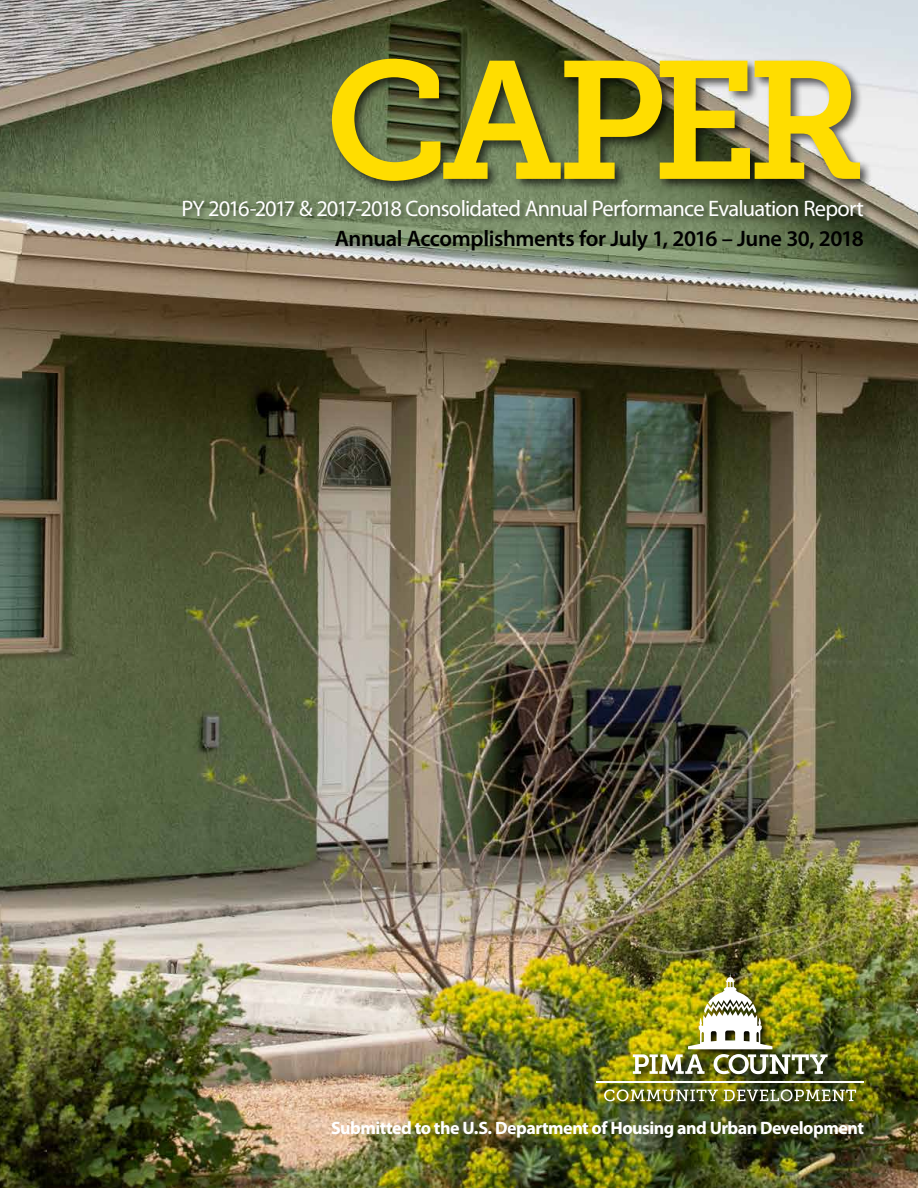
<style>
.page{position:relative;width:918px;height:1188px;background:#fff}
.page>*{position:absolute;margin:0;border:0;box-sizing:border-box;transform-origin:0 0}
.t1{font:166.5px "Museo Slab 700";letter-spacing:-.06em;color:#fd0}
.t2{font:22.5px "Myriad Pro";letter-spacing:-.035em;color:#fff}
.t3{font:600 22.5px "Myriad Pro";letter-spacing:-.02em;color:#000}
.t4{font:700 18px "Myriad Pro";letter-spacing:-.03em;color:#fff}
</style>
<div class="page">
<img style="left:0;top:0;width:918px;height:1188px">
<div style="left:329px;top:56px;width:544px;height:137px;background:#000;opacity:.65"></div>
<img style="left:594px;top:972px;width:281px;height:142px">
<svg style="left:604px;top:1089px;width:114px;height:12px"></svg>
<img style="left:724px;top:1089px;width:132px;height:12px">
<hr style="left:596px;top:1081px;width:268px;height:1px;background:#fff">
<img style="left:633px;top:972px;width:195px;height:102px">
<div style="left:182px;top:198px;width:690px;height:30px;background:#000;opacity:.45"></div>
<h1 class="t1" style="left:325px;top:27px;width:542px">CAPER</h1>
<p class="t2" style="left:182px;top:195px;width:684px">PY 2016-2017 &amp; 2017-2018 Consolidated Annual Performance Evaluation Report</p>
<p class="t3" style="left:335px;top:224px;width:531px">Annual Accomplishments for July 1, 2016 – June 30, 2018</p>
<p class="t4" style="left:331px;top:1116px;width:534px">Submitted to the U.S. Department of Housing and Urban Development</p>
</div>
